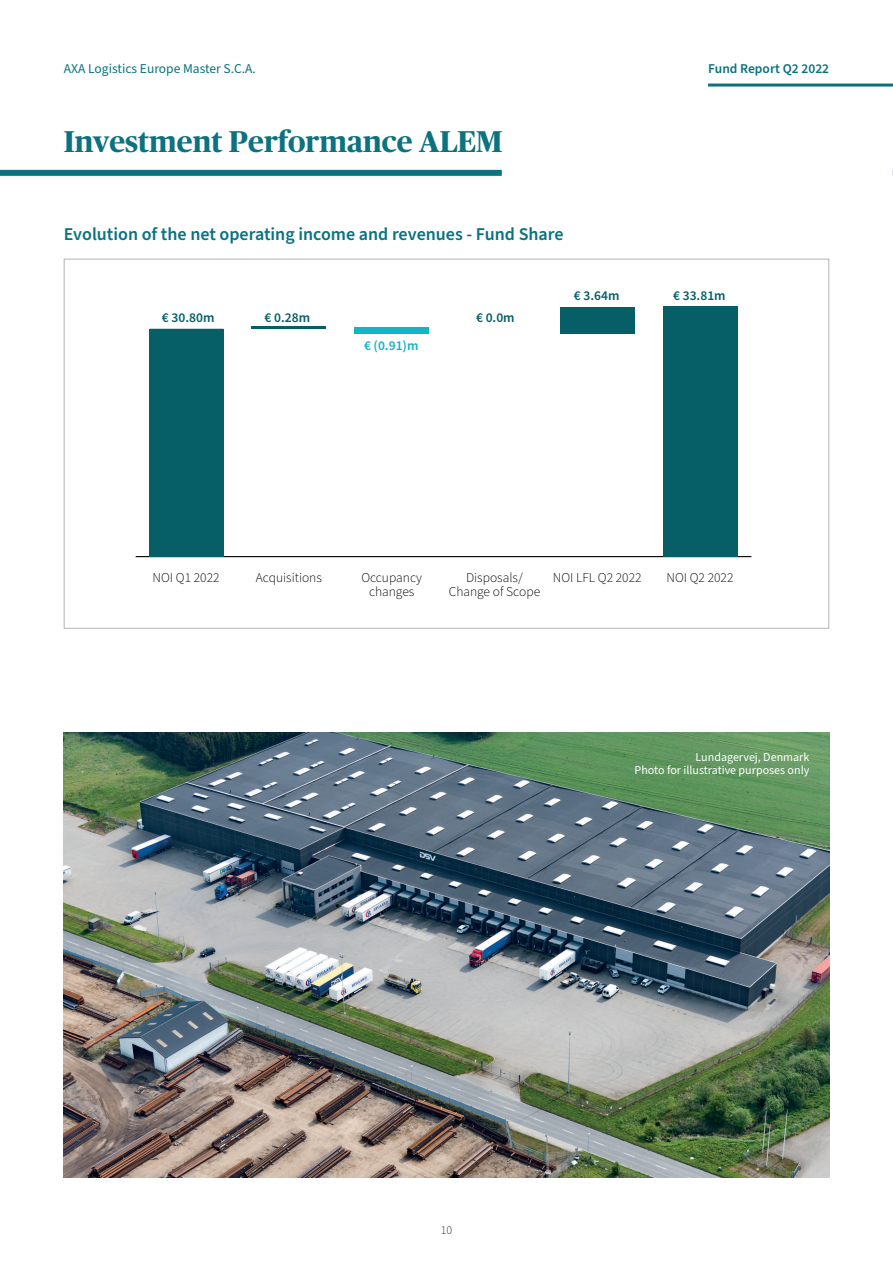
<style>
.page{position:relative;width:893px;height:1263px;background:#fff}
.page>*{position:absolute;margin:0;border:0;box-sizing:border-box;transform-origin:0 0}
.t1{font:700 30px "Publico Headline";color:#0c7280}
.t2{font:600 18px "Source Sans Pro";color:#0c7280}
.t3{font:300 13.5px/13.5px "Source Sans Pro";color:#000001;text-align:center}
.t4{font:600 13.5px "Source Sans Pro";color:#065e66}
.t5{font:13.5px "Source Sans Pro";color:#0c7280}
.t6{font:600 13.5px "Source Sans Pro";color:#0c7280}
.t7{font:600 13.5px "Source Sans Pro";color:#14b3c5}
.t8{font:12px/13.5px "Source Sans Pro";color:#fff;text-align:right}
.t9{font:300 12px "Source Sans Pro";color:#231f20}
</style>
<div class="page">
<hr style="left:708px;top:84px;width:185px;height:3px;background:#0c7280">
<img style="left:64px;top:732px;width:765px;height:446px">
<div style="left:0;top:170px;width:502px;height:6px;background:#0c7280"></div>
<hr style="left:136px;top:556px;width:615px;height:1px;background:#000001">
<hr style="left:252px;top:327px;width:74px;height:2px;background:#065e66">
<div style="left:355px;top:327px;width:74px;height:6px;background:#14b3c5"></div>
<div style="left:560px;top:307px;width:74px;height:26px;background:#065e66"></div>
<div style="left:149px;top:329px;width:74px;height:228px;background:#065e66"></div>
<div style="left:663px;top:306px;width:74px;height:251px;background:#065e66"></div>
<p class="t5" style="left:64px;top:59px;width:194px">AXA Logistics Europe Master S.C.A.</p>
<p class="t6" style="left:708px;top:59px;width:123px">Fund Report Q2 2022</p>
<h1 class="t1" style="left:64px;top:120px;width:440px">Investment Performance ALEM</h1>
<h2 class="t2" style="left:64px;top:222px;width:501px">Evolution of the net operating income and revenues - Fund Share</h2>
<p class="t4" style="left:162px;top:308px;width:54px">€ 30.80m</p>
<p class="t4" style="left:264px;top:308px;width:47px">€ 0.28m</p>
<p class="t4" style="left:476px;top:308px;width:40px">€ 0.0m</p>
<p class="t7" style="left:364px;top:337px;width:56px">€ (0.91)m</p>
<p class="t4" style="left:574px;top:287px;width:47px">€ 3.64m</p>
<p class="t4" style="left:673px;top:286px;width:54px">€ 33.81m</p>
<p class="t3" style="left:153px;top:571px;width:68px">NOI Q1 2022</p>
<p class="t3" style="left:256px;top:571px;width:68px">Acquisitions</p>
<p class="t3" style="left:361px;top:571px;width:62px">Occupancy changes</p>
<p class="t3" style="left:466px;top:571px;width:58px">Disposals/</p>
<p class="t3" style="left:553px;top:571px;width:90px">NOI LFL Q2 2022</p>
<p class="t3" style="left:667px;top:571px;width:68px">NOI Q2 2022</p>
<p class="t3" style="left:449px;top:585px;width:93px">Change of Scope</p>
<p class="t8" style="left:635px;top:750px;width:176px">Lundagervej, Denmark<br>Photo for illustrative purposes only</p>
<p class="t9" style="left:441px;top:1222px;width:13px">10</p>
</div>
